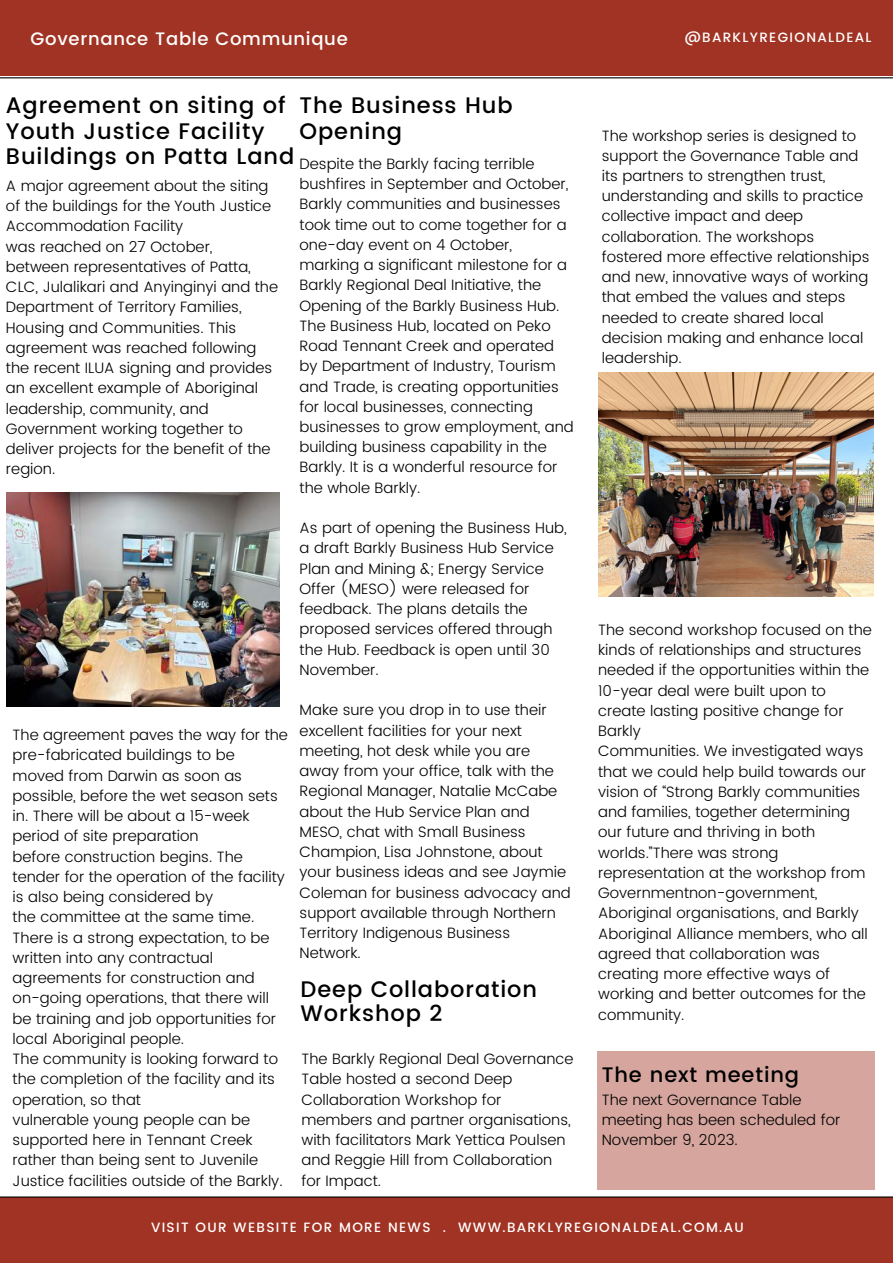
<style>
.page{position:relative;width:893px;height:1264px;background:#fff}
.page>*{position:absolute;margin:0;border:0;box-sizing:border-box;transform-origin:0 0}
.t1{font:500 22.5px/25.8px "Poppins";letter-spacing:.04em;color:#000}
.t2{font:500 21px "Poppins";letter-spacing:.04em;color:#000}
.t3{font:500 18px "Poppins";letter-spacing:.04em;color:#fff}
.t4{font:300 15px/20.2px "Poppins";color:#000}
.t5{font:500 13.5px "Poppins";letter-spacing:.1em;color:#fff}
</style>
<div class="page">
<div style="left:597px;top:1050px;width:278px;height:139px;background:#d5a59e"></div>
<div style="left:0;top:1197px;width:892px;height:65px;background:#a03323"></div>
<hr style="left:0;top:1196px;width:892px;height:1px;background:#000">
<div style="left:0;top:0;width:892px;height:76px;background:#a03323"></div>
<hr style="left:0;top:77px;width:892px;height:1px;background:#000">
<img style="left:598px;top:373px;width:275px;height:223px">
<img style="left:7px;top:492px;width:272px;height:215px">
<p class="t3" style="left:31px;top:26px;width:319px">Governance Table Communique</p>
<p class="t5" style="left:684px;top:28px;width:188px">@BARKLYREGIONALDEAL</p>
<h1 class="t1" style="left:6px;top:92px;width:290px">Agreement on siting of<br>Youth Justice Facility<br>Buildings on Patta Land</h1>
<h1 class="t1" style="left:299px;top:92px;width:214px">The Business Hub<br>Opening</h1>
<p class="t4" style="left:299px;top:154px;width:276px">Despite the Barkly facing terrible bushfires in September and October, Barkly communities and businesses took time out to come together for a one-day event on 4 October, marking a significant milestone for a Barkly Regional Deal Initiative, the Opening of the Barkly Business Hub.<br>The Business Hub, located on Peko Road Tennant Creek and operated by Department of Industry, Tourism and Trade, is creating opportunities for local businesses, connecting businesses to grow employment, and building business capability in the Barkly. It is a wonderful resource for the whole Barkly.</p>
<p class="t4" style="left:299px;top:518px;width:268px">As part of opening the Business Hub, a draft Barkly Business Hub Service<br>Plan and Mining &amp;; Energy Service<br>Offer (MESO) were released for feedback. The plans details the proposed services offered through the Hub. Feedback is open until 30<br>November.</p>
<p class="t4" style="left:299px;top:700px;width:272px">Make sure you drop in to use their excellent facilities for your next meeting, hot desk while you are away from your office, talk with the<br>Regional Manager, Natalie McCabe about the Hub Service Plan and<br>MESO, chat with Small Business<br>Champion, Lisa Johnstone, about your business ideas and see Jaymie<br>Coleman for business advocacy and support available through Northern<br>Territory Indigenous Business<br>Network.</p>
<p class="t4" style="left:6px;top:176px;width:273px">A major agreement about the siting of the buildings for the Youth Justice<br>Accommodation Facility<br>was reached on 27 October, between representatives of Patta,<br>CLC, Julalikari and Anyinginyi and the<br>Department of Territory Families,<br>Housing and Communities. This agreement was reached following the recent ILUA signing and provides an excellent example of Aboriginal leadership, community, and<br>Government working together to deliver projects for the benefit of the region.</p>
<p class="t4" style="left:13px;top:725px;width:277px">The agreement paves the way for the pre-fabricated buildings to be moved from Darwin as soon as possible, before the wet season sets in. There will be about a 15-week period of site preparation<br>before construction begins. The tender for the operation of the facility is also being considered by<br>the committee at the same time.<br>There is a strong expectation, to be written into any contractual agreements for construction and on-going operations, that there will be training and job opportunities for local Aboriginal people.<br>The community is looking forward to the completion of the facility and its operation, so that<br>vulnerable young people can be supported here in Tennant Creek rather than being sent to Juvenile<br>Justice facilities outside of the Barkly.</p>
<h1 class="t1" style="left:300px;top:976px;width:238px;line-height:24.8px">Deep Collaboration<br>Workshop 2</h1>
<p class="t4" style="left:301px;top:1049px;width:273px">The Barkly Regional Deal Governance<br>Table hosted a second Deep<br>Collaboration Workshop for members and partner organisations, with facilitators Mark Yettica Poulsen and Reggie Hill from Collaboration for Impact.</p>
<p class="t4" style="left:601px;top:126px;width:269px">The workshop series is designed to support the Governance Table and its partners to strengthen trust, understanding and skills to practice collective impact and deep collaboration. The workshops fostered more effective relationships and new, innovative ways of working that embed the values and steps needed to create shared local decision making and enhance local leadership.</p>
<p class="t4" style="left:598px;top:620px;width:275px">The second workshop focused on the kinds of relationships and structures needed if the opportunities within the<br>10-year deal were built upon to create lasting positive change for<br>Barkly<br>Communities. We investigated ways that we could help build towards our vision of “Strong Barkly communities and families, together determining our future and thriving in both worlds.”There was strong representation at the workshop from<br>Governmentnon-government,<br>Aboriginal organisations, and Barkly<br>Aboriginal Alliance members, who all agreed that collaboration was creating more effective ways of working and better outcomes for the community.</p>
<h2 class="t2" style="left:601px;top:1059px;width:199px">The next meeting</h2>
<p class="t4" style="left:601px;top:1089px;width:240px">The next Governance Table meeting has been scheduled for<br>November 9, 2023.</p>
<p class="t5" style="left:151px;top:1217px;width:594px">VISIT OUR WEBSITE FOR MORE NEWS . WWW.BARKLYREGIONALDEAL.COM.AU</p>
</div>
